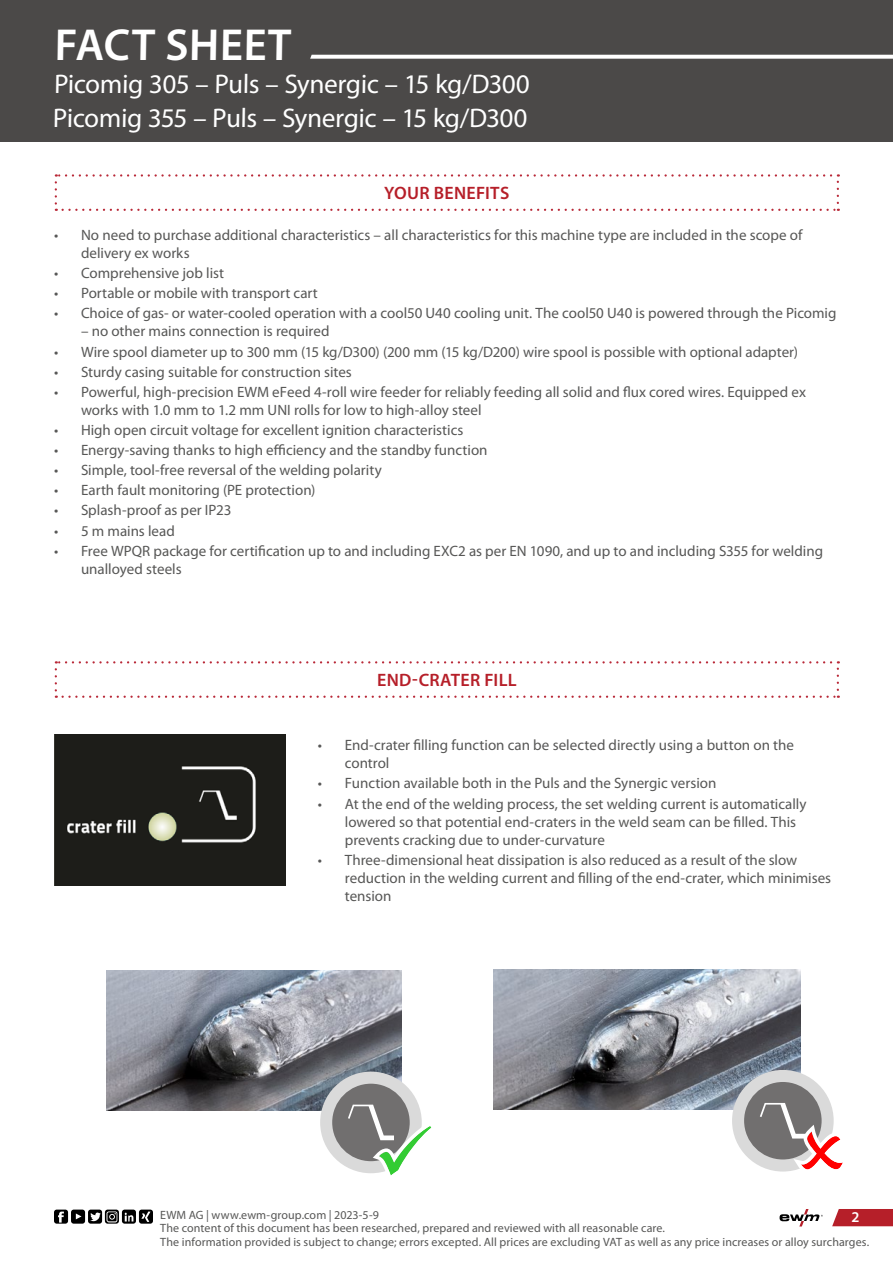
<style>
.page{position:relative;width:893px;height:1263px;background:#fff}
.page>*{position:absolute;margin:0;border:0;box-sizing:border-box;transform-origin:0 0}
.t1{font:600 45px "Myriad Pro";color:#fff}
.t2{font:27px/34.5px "Myriad Pro";letter-spacing:-.01em;color:#fff}
.t3{font:600 18px "Myriad Pro";letter-spacing:.015em;color:#b61f29}
.t4{font:15px/18px "Myriad Pro";color:#575756}
.t5{font:600 15px "Myriad Pro";color:#fff}
.t6{font:12px/13.5px "Myriad Pro";letter-spacing:.005em;color:#575756}
</style>
<div class="page">
<svg style="left:780px;top:1209px;width:43px;height:17px"></svg>
<svg style="left:832px;top:1209px;width:61px;height:17px"></svg>
<svg style="left:54px;top:1209px;width:99px;height:15px"></svg>
<img style="left:107px;top:971px;width:294px;height:140px">
<img style="left:493px;top:969px;width:307px;height:141px">
<div style="left:0;top:0;width:893px;height:141px;background:#4b4948"></div>
<svg style="left:310px;top:55px;width:583px;height:4px;background:#f0f0f0"></svg>
<img style="left:54px;top:735px;width:232px;height:150px">
<div style="left:320px;top:1071px;width:102px;height:102px;background:#dadada;border-radius:50%"></div>
<div style="left:332px;top:1084px;width:78px;height:77px;background:#716f6f;border-radius:50%"></div>
<svg style="left:348px;top:1104px;width:84px;height:72px"></svg>
<div style="left:732px;top:1070px;width:102px;height:101px;background:#dadada;border-radius:50%"></div>
<div style="left:744px;top:1082px;width:78px;height:77px;background:#716f6f;border-radius:50%"></div>
<svg style="left:760px;top:1103px;width:83px;height:69px"></svg>
<svg style="left:55px;top:174px;width:784px;height:37px"></svg>
<svg style="left:55px;top:661px;width:784px;height:37px"></svg>
<h1 class="t1" style="left:54px;top:16px;width:239px">FACT SHEET</h1>
<h2 class="t2" style="left:53px;top:66px;width:479px">Picomig 305 – Puls – Synergic – 15 kg/D300<br>Picomig 355 – Puls – Synergic – 15 kg/D300</h2>
<p class="t3" style="left:384px;top:182px;width:127px">YOUR BENEFITS</p>
<p class="t4" style="left:81px;top:226px;width:723px;text-indent:-27px">• No need to purchase additional characteristics – all characteristics for this machine type are included in the scope of delivery ex works</p>
<p class="t4" style="left:54px;top:264px;width:172px">• Comprehensive job list</p>
<p class="t4" style="left:54px;top:284px;width:265px">• Portable or mobile with transport cart</p>
<p class="t4" style="left:54px;top:304px;width:784px">• Choice of gas- or water-cooled operation with a cool50 U40 cooling unit. The cool50 U40 is powered through the Picomig</p>
<p class="t4" style="left:81px;top:322px;width:250px">– no other mains connection is required</p>
<p class="t4" style="left:54px;top:342px;width:746px">• Wire spool diameter up to 300 mm (15 kg/D300) (200 mm (15 kg/D200) wire spool is possible with optional adapter)</p>
<p class="t4" style="left:54px;top:362px;width:299px">• Sturdy casing suitable for construction sites</p>
<p class="t4" style="left:81px;top:382px;width:726px;text-indent:-27px">• Powerful, high-precision EWM eFeed 4-roll wire feeder for reliably feeding all solid and flux cored wires. Equipped ex works with 1.0 mm to 1.2 mm UNI rolls for low to high-alloy steel</p>
<p class="t4" style="left:54px;top:421px;width:411px">• High open circuit voltage for excellent ignition characteristics</p>
<p class="t4" style="left:54px;top:441px;width:435px">• Energy-saving thanks to high efficiency and the standby function</p>
<p class="t4" style="left:54px;top:461px;width:329px">• Simple, tool-free reversal of the welding polarity</p>
<p class="t4" style="left:54px;top:481px;width:263px">• Earth fault monitoring (PE protection)</p>
<p class="t4" style="left:54px;top:501px;width:179px">• Splash-proof as per IP23</p>
<p class="t4" style="left:54px;top:521px;width:122px">• 5 m mains lead</p>
<p class="t4" style="left:81px;top:541px;width:744px;text-indent:-27px">• Free WPQR package for certification up to and including EXC2 as per EN 1090, and up to and including S355 for welding unalloyed steels</p>
<p class="t3" style="left:377px;top:669px;width:141px">END-CRATER FILL</p>
<p class="t4" style="left:345px;top:736px;width:451px;text-indent:-27px">• End-crater filling function can be selected directly using a button on the control</p>
<p class="t4" style="left:318px;top:774px;width:400px">• Function available both in the Puls and the Synergic version</p>
<p class="t4" style="left:345px;top:794px;width:463px;text-indent:-27px">• At the end of the welding process, the set welding current is automatically lowered so that potential end-craters in the weld seam can be filled. This prevents cracking due to under-curvature</p>
<p class="t4" style="left:345px;top:850px;width:488px;text-indent:-27px">• Three-dimensional heat dissipation is also reduced as a result of the slow reduction in the welding current and filling of the end-crater, which minimises tension</p>
<p class="t6" style="left:160px;top:1207px;width:220px">EWM AG | www.ewm-group.com | 2023-5-9</p>
<p class="t5" style="left:851px;top:1207px;width:10px">2</p>
<p class="t6" style="left:160px;top:1221px;width:710px">The content of this document has been researched, prepared and reviewed with all reasonable care.<br>The information provided is subject to change; errors excepted. All prices are excluding VAT as well as any price increases or alloy surcharges.</p>
</div>
